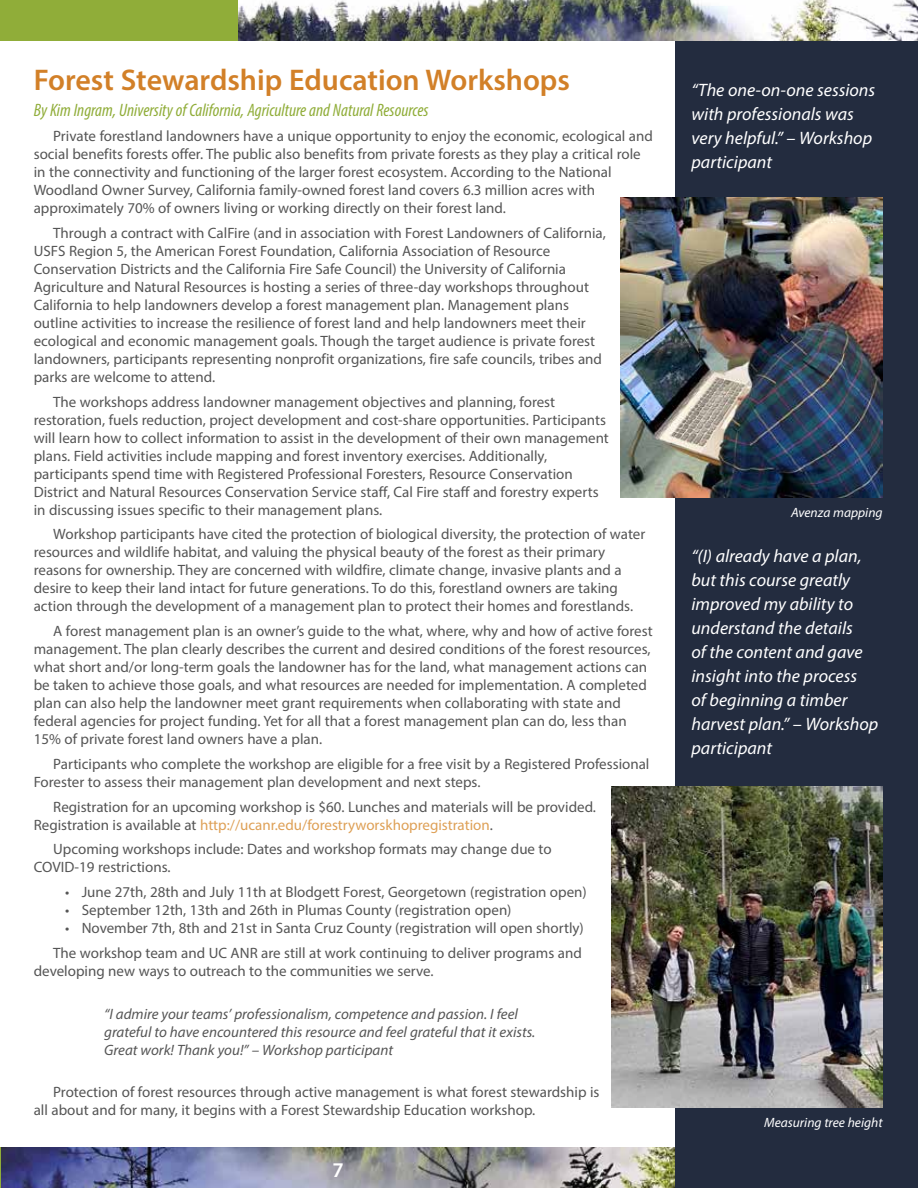
<style>
.page{position:relative;width:918px;height:1188px;background:#fff}
.page>*{position:absolute;margin:0;border:0;box-sizing:border-box;transform-origin:0 0}
.t1{font:600 30px "Myriad Pro";color:#d28028}
.t2{font:600 21px "Myriad Pro";color:#fff}
.t3{font:italic 18px/24px "Myriad Pro";color:#fff}
.t4{font:italic condensed 18px "Myriad Pro";color:#90ad39}
.t5{font:15px/18px "Myriad Pro";color:#555}
.t6{font:italic 15px/18px "Myriad Pro";color:#555}
.t7{font:italic 13.5px "Myriad Pro";color:#fff}
.s1{color:#dea056}
</style>
<div class="page">
<img style="left:1px;top:1148px;width:674px;height:40px">
<hr style="left:0;top:1148px;width:1px;height:40px;background:#90ad39">
<div style="left:675px;top:0;width:243px;height:1188px;background:#232c3f"></div>
<img style="left:237px;top:0;width:681px;height:40px">
<div style="left:0;top:0;width:237px;height:40px;background:#90ad39"></div>
<img style="left:621px;top:198px;width:262px;height:300px">
<img style="left:611px;top:787px;width:272px;height:321px">
<h1 class="t1" style="left:34px;top:61px;width:538px">Forest Stewardship Education Workshops</h1>
<p class="t4" style="left:34px;top:99px;width:396px">By Kim Ingram, University of California, Agriculture and Natural Resources</p>
<p class="t5" style="left:34px;top:127px;width:621px;text-indent:20px">Private forestland landowners have a unique opportunity to enjoy the economic, ecological and social benefits forests offer. The public also benefits from private forests as they play a critical role in the connectivity and functioning of the larger forest ecosystem. According to the National Woodland Owner Survey, California family-owned forest land covers 6.3 million acres with approximately 70% of owners living or working directly on their forest land.</p>
<p class="t5" style="left:34px;top:223px;width:574px;text-indent:20px">Through a contract with CalFire (and in association with Forest Landowners of California, USFS Region 5, the American Forest Foundation, California Association of Resource Conservation Districts and the California Fire Safe Council) the University of California Agriculture and Natural Resources is hosting a series of three-day workshops throughout California to help landowners develop a forest management plan. Management plans outline activities to increase the resilience of forest land and help landowners meet their ecological and economic management goals. Though the target audience is private forest landowners, participants representing nonprofit organizations, fire safe councils, tribes and parks are welcome to attend.</p>
<p class="t5" style="left:34px;top:392px;width:577px;text-indent:20px">The workshops address landowner management objectives and planning, forest restoration, fuels reduction, project development and cost-share opportunities. Participants will learn how to collect information to assist in the development of their own management plans. Field activities include mapping and forest inventory exercises. Additionally, participants spend time with Registered Professional Foresters, Resource Conservation District and Natural Resources Conservation Service staff, Cal Fire staff and forestry experts in discussing issues specific to their management plans.</p>
<p class="t5" style="left:34px;top:525px;width:613px;text-indent:20px">Workshop participants have cited the protection of biological diversity, the protection of water resources and wildlife habitat, and valuing the physical beauty of the forest as their primary reasons for ownership. They are concerned with wildfire, climate change, invasive plants and a desire to keep their land intact for future generations. To do this, forestland owners are taking action through the development of a management plan to protect their homes and forestlands.</p>
<p class="t5" style="left:34px;top:622px;width:620px;text-indent:20px">A forest management plan is an owner’s guide to the what, where, why and how of active forest management. The plan clearly describes the current and desired conditions of the forest resources, what short and/or long-term goals the landowner has for the land, what management actions can be taken to achieve those goals, and what resources are needed for implementation. A completed plan can also help the landowner meet grant requirements when collaborating with state and federal agencies for project funding. Yet for all that a forest management plan can do, less than 15% of private forest land owners have a plan.</p>
<p class="t5" style="left:34px;top:754px;width:617px;text-indent:20px">Participants who complete the workshop are eligible for a free visit by a Registered Professional<br>Forester to assess their management plan development and next steps.</p>
<p class="t5" style="left:34px;top:797px;width:564px;text-indent:20px">Registration for an upcoming workshop is $60. Lunches and materials will be provided.<br>Registration is available at <span class="s1">http://ucanr.edu/forestryworskhopregistration</span>.</p>
<p class="t5" style="left:34px;top:840px;width:519px;text-indent:20px">Upcoming workshops include: Dates and workshop formats may change due to<br>COVID-19 restrictions.</p>
<p class="t5" style="left:65px;top:883px;width:523px">• June 27th, 28th and July 11th at Blodgett Forest, Georgetown (registration open)</p>
<p class="t5" style="left:65px;top:901px;width:448px">• September 12th, 13th and 26th in Plumas County (registration open)</p>
<p class="t5" style="left:53px;top:915px;width:532px;line-height:24.8px;text-align:right">• November 7th, 8th and 21st in Santa Cruz County (registration will open shortly)<br>The workshop team and UC ANR are still at work continuing to deliver programs and</p>
<p class="t5" style="left:34px;top:961px;width:402px">developing new ways to outreach to the communities we serve.</p>
<p class="t6" style="left:104px;top:1004px;width:433px">“I admire your teams’ professionalism, competence and passion. I feel grateful to have encountered this resource and feel grateful that it exists.<br>Great work! Thank you!” – Workshop participant</p>
<p class="t5" style="left:34px;top:1083px;width:567px;text-indent:19px">Protection of forest resources through active management is what forest stewardship is all about and for many, it begins with a Forest Stewardship Education workshop.</p>
<h2 class="t2" style="left:332px;top:1156px;width:13px">7</h2>
<p class="t3" style="left:691px;top:78px;width:185px">“The one-on-one sessions with professionals was very helpful.” – Workshop participant</p>
<p class="t7" style="left:791px;top:504px;width:93px">Avenza mapping</p>
<p class="t3" style="left:691px;top:544px;width:188px">“(I) already have a plan, but this course greatly improved my ability to understand the details<br>of the content and gave insight into the process<br>of beginning a timber harvest plan.” – Workshop participant</p>
<p class="t7" style="left:764px;top:1114px;width:120px">Measuring tree height</p>
</div>
